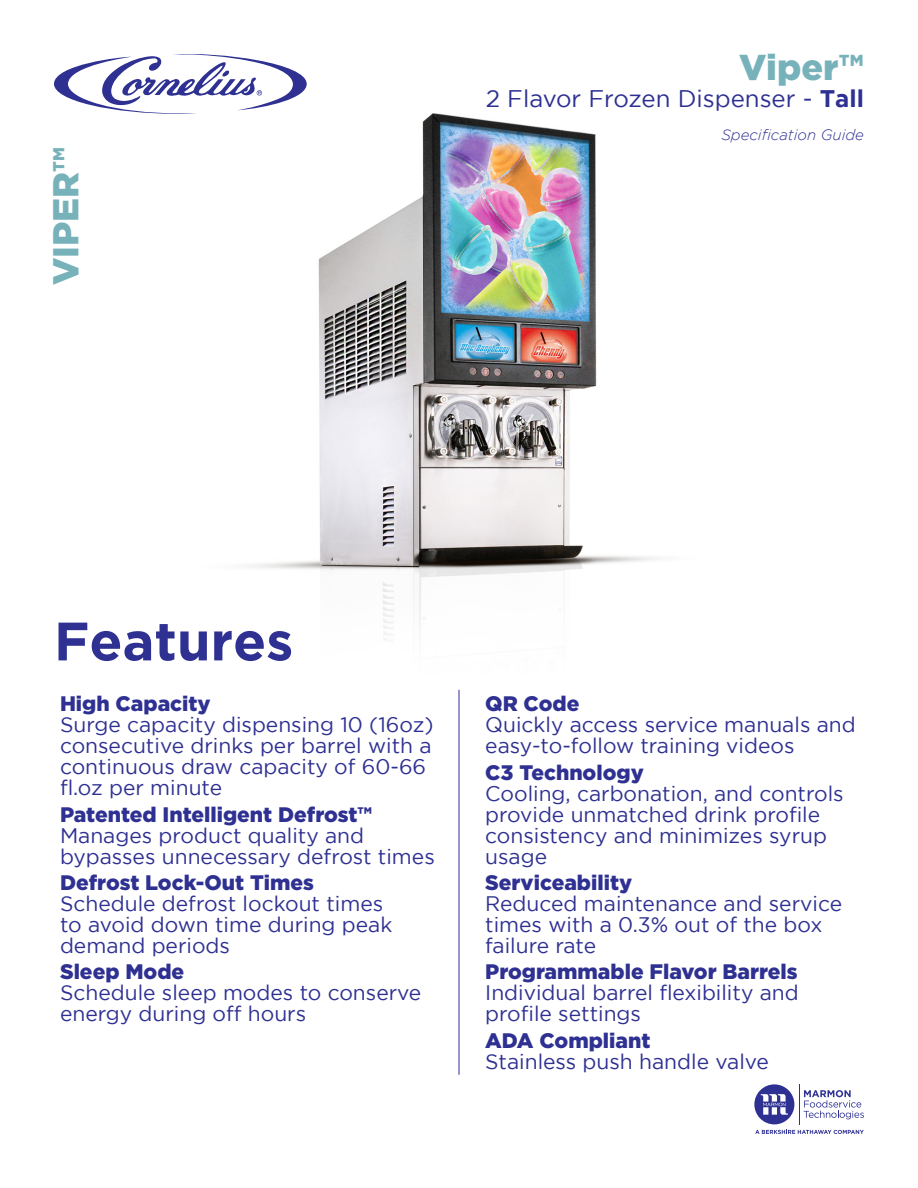
<style>
.page{position:relative;width:918px;height:1188px;background:#fff}
.page>*{position:absolute;margin:0;border:0;box-sizing:border-box;transform-origin:0 0}
.t1{font:700 54px "Gotham";color:#2e3092}
.t2{font:900 36px "Gotham";color:#77b2bb}
.t3{font:24px "Gotham";color:#2e3092}
.t4{font:21px/21px "Gotham";color:#2e3092}
.t5{font:italic 300 15px "Gotham";color:#2e3092}
.s1{font-weight:700}
.s2{font-weight:900}
</style>
<div class="page">
<img style="left:250px;top:113px;width:614px;height:1017px">
<svg style="left:54px;top:54px;width:253px;height:60px"></svg>
<svg style="left:755px;top:1130px;width:109px;height:4px"></svg>
<hr style="left:799px;top:1084px;width:1px;height:40px;background:#2e3092">
<svg style="left:804px;top:1090px;width:60px;height:29px"></svg>
<svg style="left:754px;top:1084px;width:40px;height:40px"></svg>
<hr style="left:459px;top:690px;width:1px;height:385px;background:#2e3092">
<p class="t2" style="left:45px;top:285px;width:140px;rotate:-90deg">VIPER™</p>
<p class="t2" style="left:739px;top:47px;width:126px">Viper™</p>
<p class="t3" style="left:486px;top:85px;width:380px">2 Flavor Frozen Dispenser - <span class="s1">Tall</span></p>
<p class="t5" style="left:721px;top:126px;width:144px">Specification Guide</p>
<p class="t1" style="left:54px;top:610px;width:241px">Features</p>
<p class="t4" style="left:60px;top:693px;width:375px"><span class="s2">High Capacity<br></span>Surge capacity dispensing 10 (16oz) consecutive drinks per barrel with a continuous draw capacity of 60-66 fl.oz per minute</p>
<p class="t4" style="left:60px;top:803px;width:376px"><span class="s2">Patented Intelligent Defrost™<br></span>Manages product quality and bypasses unnecessary defrost times</p>
<p class="t4" style="left:60px;top:872px;width:334px"><span class="s2">Defrost Lock-Out Times<br></span>Schedule defrost lockout times to avoid down time during peak demand periods</p>
<p class="t4" style="left:60px;top:961px;width:363px"><span class="s2">Sleep Mode<br></span>Schedule sleep modes to conserve energy during off hours</p>
<p class="t4" style="left:485px;top:693px;width:372px"><span class="s2">QR Code<br></span>Quickly access service manuals and easy-to-follow training videos</p>
<p class="t4" style="left:485px;top:761px;width:360px"><span class="s2">C3 Technology<br></span>Cooling, carbonation, and controls provide unmatched drink profile consistency and minimizes syrup usage</p>
<p class="t4" style="left:485px;top:872px;width:358px"><span class="s2">Serviceability<br></span>Reduced maintenance and service times with a 0.3% out of the box failure rate</p>
<p class="t4" style="left:485px;top:961px;width:315px;text-align:justify"><span class="s2">Programmable Flavor Barrels </span>Individual barrel flexibility and profile settings</p>
<p class="t4" style="left:485px;top:1030px;width:285px"><span class="s2">ADA Compliant<br></span>Stainless push handle valve</p>
</div>
